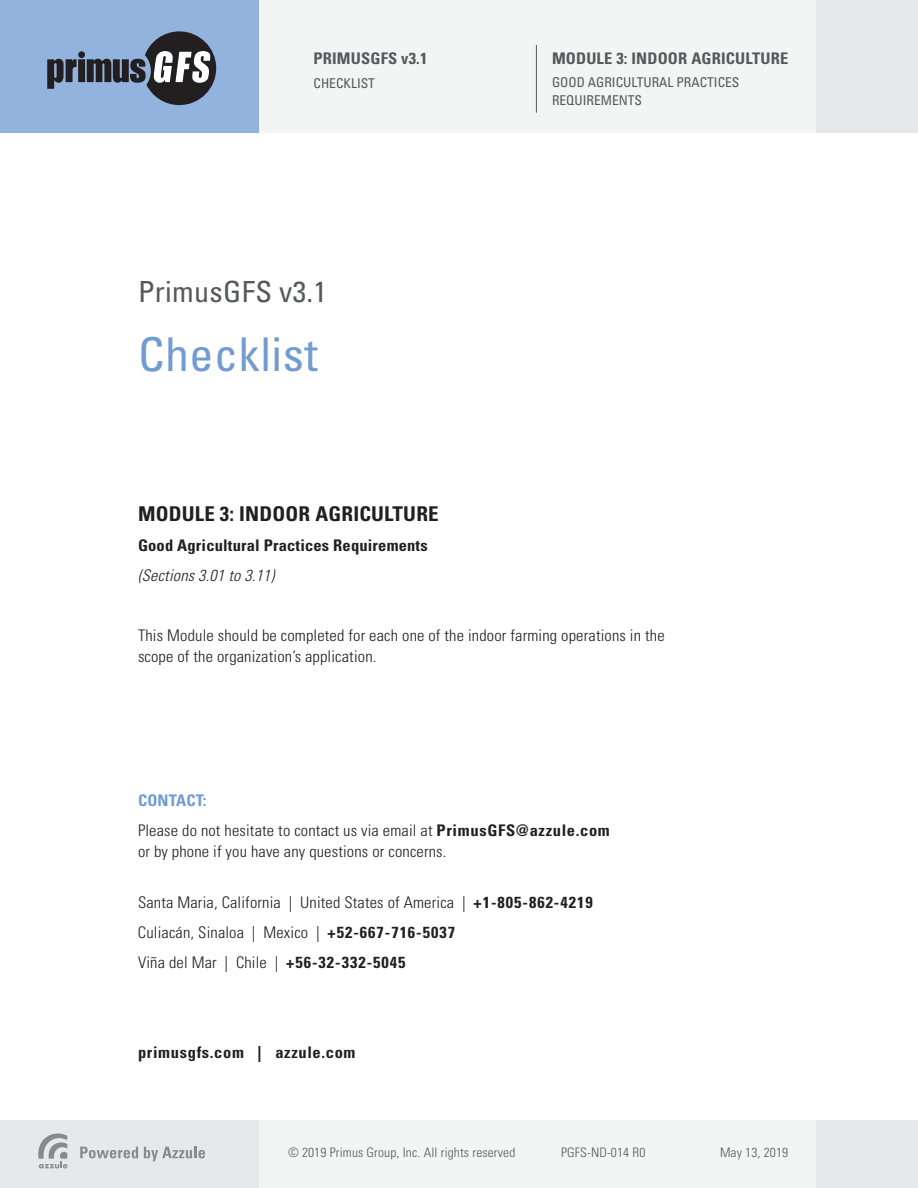
<style>
.page{position:relative;width:918px;height:1188px;background:#fff}
.page>*{position:absolute;margin:0;border:0;box-sizing:border-box;transform-origin:0 0}
.t1{font:condensed 46.5px "Univers LT Std";letter-spacing:.01em;color:#729cd1}
.t2{font:condensed 29.1px "Univers LT Std";letter-spacing:.01em;color:#57585a}
.t3{font:700 condensed 20.4px "Univers LT Std";letter-spacing:.01em;color:#231f20}
.t4{font:300 condensed 16.05px/30px "Univers LT Std";letter-spacing:.01em;color:#231f20}
.t5{font:700 condensed 16.05px "Univers LT Std";letter-spacing:.01em;color:#57585a}
.t6{font:700 condensed 16.05px "Univers LT Std";letter-spacing:.01em;color:#231f20}
.t7{font:700 condensed 16.05px "Univers LT Std";letter-spacing:.04em;color:#231f20}
.t8{font:italic 300 condensed 16.05px "Univers LT Std";letter-spacing:.01em;color:#231f20}
.t9{font:condensed 13.5px/18px "Univers LT Std";color:#57585a}
.t10{font:300 condensed 13.05px "Univers LT Std";letter-spacing:.01em;color:#57585a}
.s1{font-weight:700;color:#729cd1}
.s2{font-weight:700}
</style>
<div class="page">
<div style="left:0;top:0;width:918px;height:132px;background:#f3f5f5"></div>
<div style="left:816px;top:0;width:102px;height:132px;background:#e7e8e9"></div>
<div style="left:0;top:0;width:259px;height:133px;background:#91b3dd"></div>
<svg style="left:47px;top:59px;width:30px;height:30px"></svg>
<div style="left:78px;top:59px;width:7px;height:23px;background:#231f20"></div>
<div style="left:78px;top:51px;width:7px;height:7px;background:#231f20;border-radius:50%"></div>
<svg style="left:87px;top:31px;width:129px;height:74px"></svg>
<div style="left:0;top:1120px;width:918px;height:68px;background:#f3f5f5"></div>
<div style="left:816px;top:1120px;width:102px;height:68px;background:#e7e8e9"></div>
<div style="left:0;top:1120px;width:259px;height:68px;background:#e7e8e9"></div>
<svg style="left:80px;top:1147px;width:58px;height:11px"></svg>
<svg style="left:144px;top:1147px;width:61px;height:14px"></svg>
<svg style="left:38px;top:1133px;width:30px;height:35px"></svg>
<hr style="left:536px;top:45px;width:1px;height:68px;background:#57585a">
<p class="t5" style="left:314px;top:49px;width:115px">PRIMUSGFS v3.1</p>
<p class="t9" style="left:314px;top:74px;width:63px">CHECKLIST</p>
<h2 class="t2" style="left:138px;top:274px;width:190px">PrimusGFS v3.1</h2>
<h1 class="t1" style="left:138px;top:325px;width:181px">Checklist</h1>
<p class="t3" style="left:138px;top:502px;width:302px">MODULE 3: INDOOR AGRICULTURE</p>
<p class="t6" style="left:138px;top:536px;width:291px">Good Agricultural Practices Requirements</p>
<p class="t8" style="left:138px;top:566px;width:138px">(Sections 3.01 to 3.11)</p>
<p class="t5" style="left:552px;top:49px;width:238px">MODULE 3: INDOOR AGRICULTURE</p>
<p class="t9" style="left:552px;top:73px;width:189px">GOOD AGRICULTURAL PRACTICES<br>REQUIREMENTS</p>
<p class="t4" style="left:138px;top:625px;width:528px;line-height:21px">This Module should be completed for each one of the indoor farming operations in the scope of the organization’s application.</p>
<p class="t4" style="left:138px;top:786px;width:473px"><span class="s1">CONTACT:<br></span>Please do not hesitate to contact us via email at <span class="s2">PrimusGFS@azzule.com</span></p>
<p class="t4" style="left:138px;top:837px;width:310px">or by phone if you have any questions or concerns.</p>
<p class="t4" style="left:138px;top:888px;width:456px">Santa Maria, California | United States of America | <span class="s2">+1-805-862-4219<br></span>Culiacán, Sinaloa | Mexico | <span class="s2">+52-667-716-5037<br></span>Viña del Mar | Chile | <span class="s2">+56-32-332-5045</span></p>
<p class="t7" style="left:138px;top:1043px;width:219px">primusgfs.com | azzule.com</p>
<p class="t10" style="left:288px;top:1145px;width:229px">© 2019 Primus Group, Inc. All rights reserved</p>
<p class="t10" style="left:561px;top:1145px;width:86px">PGFS-ND-014 R0</p>
<p class="t10" style="left:720px;top:1145px;width:70px">May 13, 2019</p>
</div>
